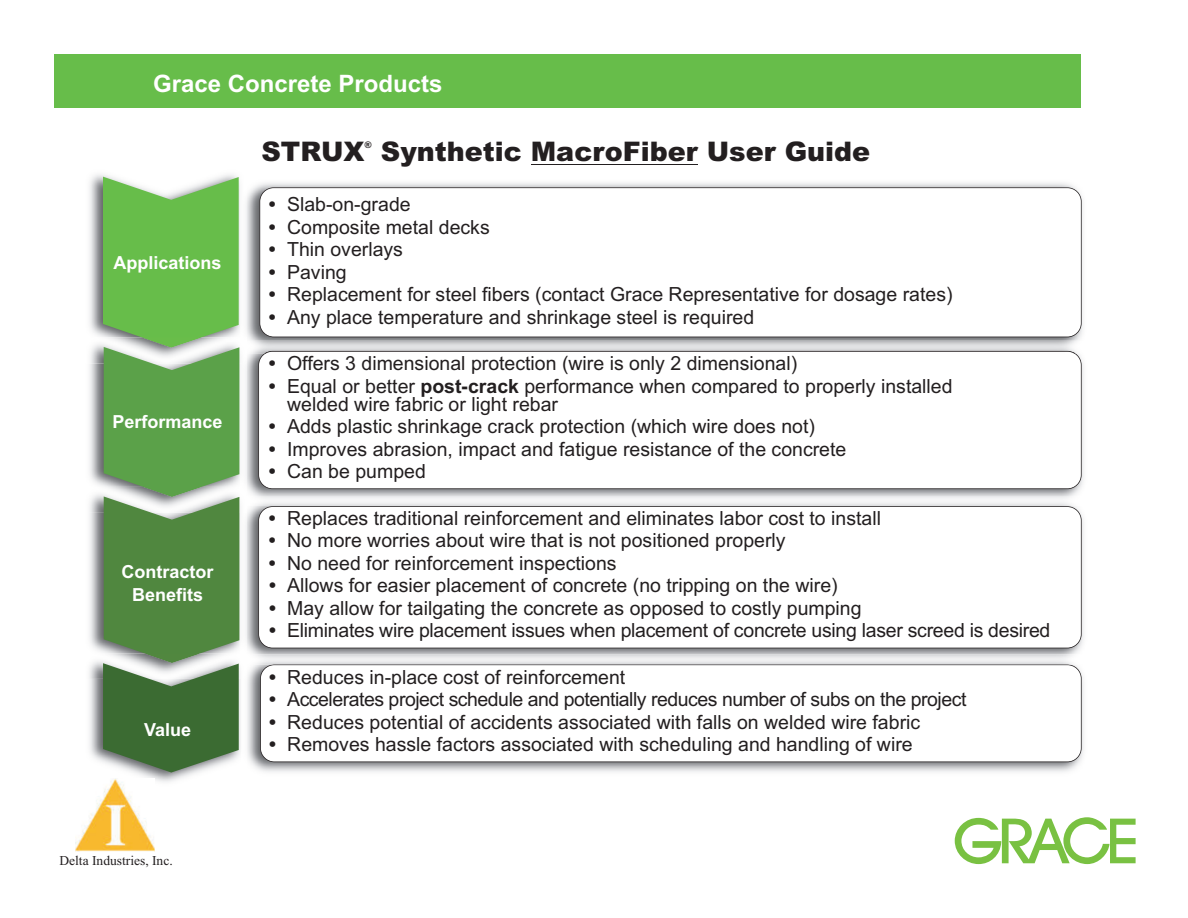
<style>
.page{position:relative;width:1188px;height:918px;background:#fff}
.page>*{position:absolute;margin:0;border:0;box-sizing:border-box;transform-origin:0 0}
.t1{font:900 27px "Arial";color:#231f20}
.t2{font:700 24px "Arial";color:#fff}
.t3{font:19.5px/18px "Arial";color:#231f20}
.t4{font:19.5px "Arial";letter-spacing:-.025em;color:#231f20}
.t5{font:700 18px/22.5px "Arial";color:#fff;text-align:center}
.t6{font:13.5px "Times New Roman";color:#231f20}
.t7{font:900 9.15px "Arial";color:#231f20}
.s1{font-weight:700}
</style>
<div class="page">
<img style="left:247px;top:665px;width:837px;height:107px">
<div style="left:260px;top:665px;width:821px;height:97px;background:#fff;border-radius:14px"></div>
<div style="left:260px;top:664px;width:822px;height:98px;border:2px solid #231f20;border-radius:14px"></div>
<img style="left:247px;top:183px;width:837px;height:482px">
<div style="left:259px;top:351px;width:822px;height:138px;background:#fff;border-radius:14px"></div>
<div style="left:258px;top:351px;width:824px;height:138px;border:2px solid #231f20;border-radius:14px"></div>
<img style="left:272px;top:664px;width:797px;height:1px">
<img style="left:247px;top:497px;width:837px;height:9px">
<div style="left:259px;top:507px;width:822px;height:141px;background:#fff;border-radius:14px"></div>
<div style="left:258px;top:506px;width:824px;height:142px;border:2px solid #231f20;border-radius:14px"></div>
<img style="left:265px;top:351px;width:810px;height:2px">
<div style="left:260px;top:188px;width:821px;height:149px;background:#fff;border-radius:14px"></div>
<div style="left:259px;top:187px;width:823px;height:150px;border:2px solid #231f20;border-radius:14px"></div>
<div style="left:54px;top:54px;width:1026px;height:54px;background:#67bd4a"></div>
<hr style="left:531px;top:164px;width:167px;height:1px;background:#231f20">
<img style="left:89px;top:174px;width:148px;height:163px">
<img style="left:89px;top:344px;width:14px;height:142px">
<img style="left:89px;top:494px;width:14px;height:158px">
<img style="left:89px;top:679px;width:107px;height:103px">
<img style="left:89px;top:661px;width:14px;height:18px">
<svg style="left:103px;top:177px;width:144px;height:596px;background:#71a661"></svg>
<svg style="left:955px;top:817px;width:181px;height:47px"></svg>
<img style="left:75px;top:778px;width:80px;height:74px">
<p class="t2" style="left:153px;top:69px;width:291px">Grace Concrete Products</p>
<p class="t5" style="left:114px;top:252px;width:110px">Applications</p>
<p class="t5" style="left:113px;top:411px;width:112px">Performance</p>
<p class="t5" style="left:122px;top:561px;width:93px">Contractor<br>Benefits</p>
<p class="t5" style="left:144px;top:719px;width:49px">Value</p>
<p class="t6" style="left:60px;top:852px;width:115px">Delta Industries, Inc.</p>
<h1 class="t1" style="left:261px;top:136px;width:105px">STRUX</h1>
<p class="t7" style="left:365px;top:140px;width:9px">®</p>
<h1 class="t1" style="left:381px;top:136px;width:491px">Synthetic MacroFiber User Guide</h1>
<p class="t3" style="left:269px;top:196px;width:143px"><span class="s1">•</span> Slab-on-grade</p>
<p class="t3" style="left:269px;top:218px;width:222px"><span class="s1">•</span> Composite metal decks</p>
<p class="t3" style="left:269px;top:241px;width:136px"><span class="s1">•</span> Thin overlays</p>
<p class="t3" style="left:269px;top:263px;width:79px"><span class="s1">•</span> Paving</p>
<p class="t3" style="left:269px;top:286px;width:685px"><span class="s1">•</span> Replacement for steel fibers (contact Grace Representative for dosage rates)</p>
<p class="t3" style="left:269px;top:308px;width:487px"><span class="s1">•</span> Any place temperature and shrinkage steel is required</p>
<p class="t3" style="left:269px;top:355px;width:530px"><span class="s1">•</span> Offers 3 dimensional protection (wire is only 2 dimensional)</p>
<p class="t3" style="left:287px;top:377px;width:667px;text-indent:-18px"><span class="s1">•</span> Equal or better <span class="s1">post-crack</span> performance when compared to properly installed welded wire fabric or light rebar</p>
<p class="t3" style="left:269px;top:418px;width:547px"><span class="s1">•</span> Adds plastic shrinkage crack protection (which wire does not)</p>
<p class="t3" style="left:269px;top:440px;width:579px"><span class="s1">•</span> Improves abrasion, impact and fatigue resistance of the concrete</p>
<p class="t3" style="left:269px;top:463px;width:158px"><span class="s1">•</span> Can be pumped</p>
<p class="t3" style="left:269px;top:509px;width:614px"><span class="s1">•</span> Replaces traditional reinforcement and eliminates labor cost to install</p>
<p class="t3" style="left:269px;top:532px;width:518px"><span class="s1">•</span> No more worries about wire that is not positioned properly</p>
<p class="t3" style="left:269px;top:554px;width:349px"><span class="s1">•</span> No need for reinforcement inspections</p>
<p class="t3" style="left:269px;top:577px;width:570px"><span class="s1">•</span> Allows for easier placement of concrete (no tripping on the wire)</p>
<p class="t3" style="left:269px;top:599px;width:594px"><span class="s1">•</span> May allow for tailgating the concrete as opposed to costly pumping</p>
<p class="t3" style="left:269px;top:622px;width:783px"><span class="s1">•</span> Eliminates wire placement issues when placement of concrete using laser screed is desired</p>
<p class="t3" style="left:269px;top:668px;width:358px"><span class="s1">•</span> Reduces in-place cost of reinforcement</p>
<p class="t4" style="left:269px;top:688px;width:699px"><span class="s1">•</span> Accelerates project schedule and potentially reduces number of subs on the project</p>
<p class="t3" style="left:269px;top:713px;width:653px"><span class="s1">•</span> Reduces potential of accidents associated with falls on welded wire fabric</p>
<p class="t3" style="left:269px;top:736px;width:645px"><span class="s1">•</span> Removes hassle factors associated with scheduling and handling of wire</p>
</div>
